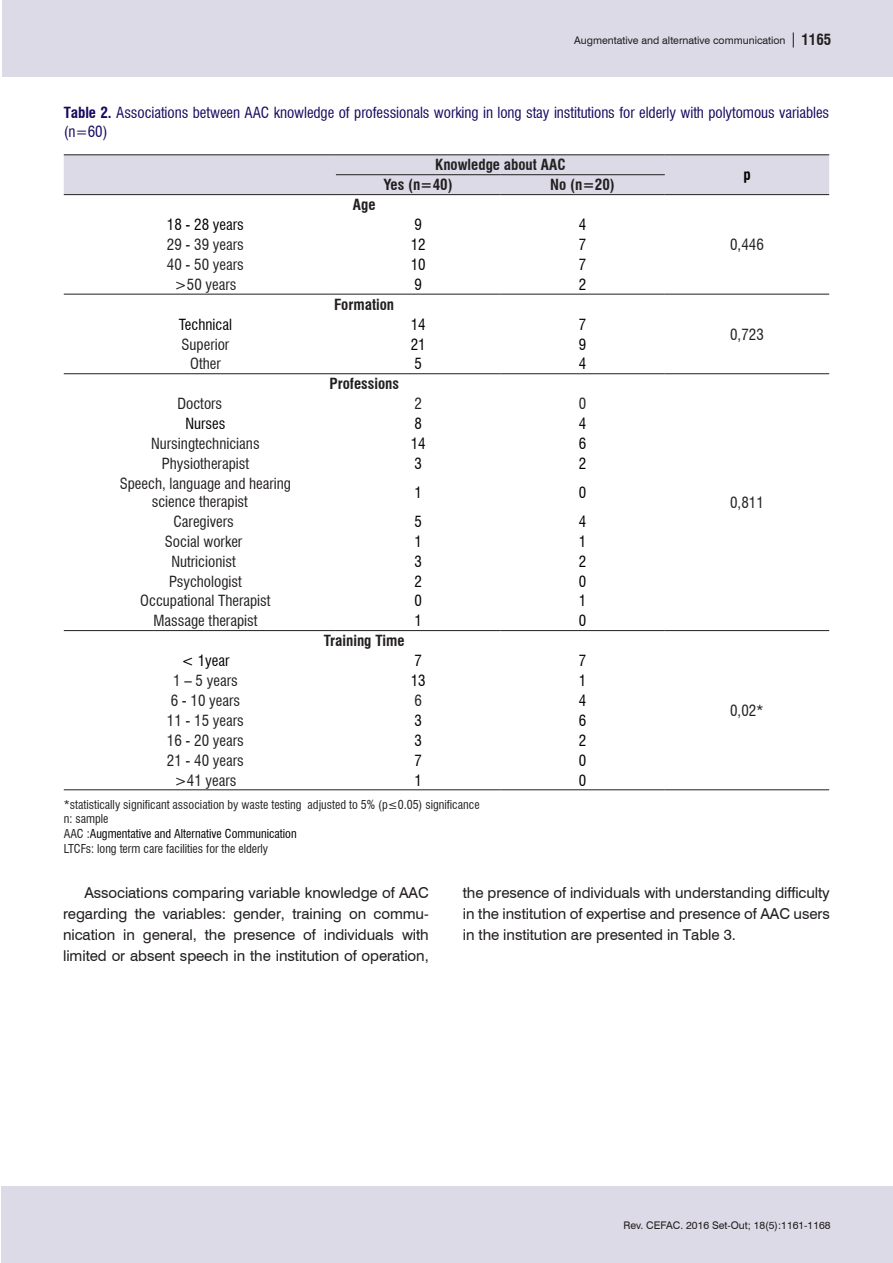
<style>
.page{position:relative;width:893px;height:1263px;background:#fff}
.page>*{position:absolute;margin:0;border:0;box-sizing:border-box;transform-origin:0 0}
.Corpo_do_texto_INGL{font:15px/21px "Swiss 721 BT";letter-spacing:-.005em;color:#231f20;text-align:justify}
.Texto_tabelas{font:condensed 15px/18px "Swiss 721 BT";color:#231f20}
.Titulo_tabelas_e_gr{font:condensed 15px/19.5px "Swiss 721 BT";letter-spacing:-.005em;color:#18085f}
.Texto_tabelas-2{font:condensed 15px "Swiss 721 BT";color:#000}
.Texto_tabelas-3{font:700 condensed 15px "Swiss 721 BT";color:#231f20}
.Texto_tabelas-4{font:700 condensed 15px "Swiss 721 BT";color:#222}
.Texto_tabelas-5{font:700 condensed 15px "Swiss 721 BT";color:#000}
.Legendas{font:condensed 12px "Swiss 721 BT";color:#222}
.Legendas-2{font:condensed 12px "Swiss 721 BT";color:#231f20}
.Legendas-3{font:condensed 12px "Swiss 721 BT";color:#000}
.t1{font:10.5px "Swiss 721 BT";color:#231f20}
.s1{font-size:15px}
.s2{font-weight:700;font-stretch:condensed;font-size:15px}
.s3{font-weight:700}
.s4{color:#231f20}
</style>
<div class="page">
<div style="left:1px;top:1186px;width:892px;height:77px;background:#dcdae7"></div>
<div style="left:2px;top:0;width:891px;height:77px;background:#dcdae7"></div>
<div style="left:64px;top:155px;width:765px;height:39px;background:#dcdae7"></div>
<hr style="left:64px;top:789px;width:272px;height:1px;background:#231f20">
<hr style="left:336px;top:789px;width:164px;height:1px;background:#231f20">
<hr style="left:500px;top:789px;width:165px;height:1px;background:#231f20">
<hr style="left:665px;top:789px;width:164px;height:1px;background:#231f20">
<hr style="left:336px;top:194px;width:164px;height:1px;background:#231f20">
<hr style="left:500px;top:194px;width:165px;height:1px;background:#231f20">
<hr style="left:336px;top:154px;width:164px;height:1px;background:#231f20">
<hr style="left:500px;top:154px;width:165px;height:1px;background:#231f20">
<hr style="left:336px;top:174px;width:164px;height:1px;background:#231f20">
<hr style="left:500px;top:174px;width:165px;height:1px;background:#231f20">
<hr style="left:64px;top:154px;width:272px;height:1px;background:#231f20">
<hr style="left:64px;top:194px;width:272px;height:1px;background:#231f20">
<hr style="left:665px;top:154px;width:164px;height:1px;background:#231f20">
<hr style="left:665px;top:194px;width:164px;height:1px;background:#231f20">
<hr style="left:64px;top:294px;width:272px;height:1px;background:#231f20">
<hr style="left:336px;top:294px;width:164px;height:1px;background:#231f20">
<hr style="left:500px;top:294px;width:165px;height:1px;background:#231f20">
<hr style="left:665px;top:294px;width:164px;height:1px;background:#231f20">
<hr style="left:64px;top:373px;width:272px;height:1px;background:#231f20">
<hr style="left:336px;top:373px;width:164px;height:1px;background:#231f20">
<hr style="left:500px;top:373px;width:165px;height:1px;background:#231f20">
<hr style="left:665px;top:373px;width:164px;height:1px;background:#231f20">
<hr style="left:64px;top:630px;width:272px;height:1px;background:#231f20">
<hr style="left:336px;top:630px;width:164px;height:1px;background:#231f20">
<hr style="left:500px;top:630px;width:165px;height:1px;background:#231f20">
<hr style="left:665px;top:630px;width:164px;height:1px;background:#231f20">
<p class="t1" style="left:574px;top:33px;width:259px">Augmentative and alternative communication <span class="s1">|</span> <span class="s2">1165</span></p>
<p class="Titulo_tabelas_e_gr" style="left:64px;top:102px;width:767px"><span class="s3">Table 2.</span> Associations between AAC knowledge of professionals working in long stay institutions for elderly with polytomous variables (n=60)</p>
<p class="Texto_tabelas-4" style="left:435px;top:156px;width:132px">Knowledge about AAC</p>
<p class="Texto_tabelas-5" style="left:743px;top:166px;width:9px">p</p>
<p class="Texto_tabelas-3" style="left:384px;top:176px;width:71px">Yes (n=40)</p>
<p class="Texto_tabelas-3" style="left:550px;top:176px;width:66px">No (n=20)</p>
<p class="Texto_tabelas-3" style="left:353px;top:196px;width:24px">Age</p>
<p class="Texto_tabelas-2" style="left:167px;top:216px;width:79px">18 - 28 years</p>
<p class="Texto_tabelas-2" style="left:414px;top:216px;width:9px">9</p>
<p class="Texto_tabelas-2" style="left:579px;top:216px;width:9px">4</p>
<p class="Texto_tabelas" style="left:167px;top:236px;width:79px">29 - 39 years</p>
<p class="Texto_tabelas-2" style="left:411px;top:236px;width:16px">12</p>
<p class="Texto_tabelas-2" style="left:579px;top:236px;width:9px">7</p>
<p class="Texto_tabelas" style="left:167px;top:255px;width:79px">40 - 50 years</p>
<p class="Texto_tabelas-2" style="left:411px;top:256px;width:16px">10</p>
<p class="Texto_tabelas-2" style="left:579px;top:256px;width:9px">7</p>
<p class="Texto_tabelas" style="left:174px;top:275px;width:64px">&gt;50 years</p>
<p class="Texto_tabelas-2" style="left:414px;top:275px;width:9px">9</p>
<p class="Texto_tabelas-2" style="left:579px;top:275px;width:9px">2</p>
<p class="Texto_tabelas-3" style="left:334px;top:295px;width:61px">Formation</p>
<p class="Texto_tabelas-2" style="left:179px;top:315px;width:55px">Technical</p>
<p class="Texto_tabelas-2" style="left:411px;top:315px;width:16px">14</p>
<p class="Texto_tabelas-2" style="left:579px;top:315px;width:9px">7</p>
<p class="Texto_tabelas" style="left:182px;top:335px;width:49px">Superior</p>
<p class="Texto_tabelas-2" style="left:411px;top:335px;width:16px">21</p>
<p class="Texto_tabelas-2" style="left:579px;top:335px;width:9px">9</p>
<p class="Texto_tabelas" style="left:190px;top:355px;width:32px">Other</p>
<p class="Texto_tabelas-2" style="left:414px;top:355px;width:9px">5</p>
<p class="Texto_tabelas-2" style="left:579px;top:355px;width:9px">4</p>
<p class="Texto_tabelas-3" style="left:329px;top:375px;width:71px">Professions</p>
<p class="Texto_tabelas" style="left:177px;top:395px;width:46px">Doctors</p>
<p class="Texto_tabelas" style="left:414px;top:395px;width:9px">2</p>
<p class="Texto_tabelas" style="left:579px;top:395px;width:9px">0</p>
<p class="Texto_tabelas-2" style="left:185px;top:415px;width:42px">Nurses</p>
<p class="Texto_tabelas-2" style="left:414px;top:415px;width:9px">8</p>
<p class="Texto_tabelas-2" style="left:579px;top:415px;width:9px">4</p>
<p class="Texto_tabelas" style="left:151px;top:435px;width:110px">Nursingtechnicians</p>
<p class="Texto_tabelas-2" style="left:411px;top:435px;width:16px">14</p>
<p class="Texto_tabelas-2" style="left:579px;top:435px;width:9px">6</p>
<p class="Texto_tabelas" style="left:162px;top:455px;width:89px">Physiotherapist</p>
<p class="Texto_tabelas-2" style="left:414px;top:455px;width:9px">3</p>
<p class="Texto_tabelas-2" style="left:579px;top:455px;width:9px">2</p>
<p class="Texto_tabelas" style="left:152px;top:474px;width:141px;text-indent:-32px">Speech, language and hearing science therapist</p>
<p class="Texto_tabelas-2" style="left:414px;top:483px;width:9px">1</p>
<p class="Texto_tabelas-2" style="left:579px;top:483px;width:9px">0</p>
<p class="Texto_tabelas" style="left:173px;top:512px;width:62px">Caregivers</p>
<p class="Texto_tabelas-2" style="left:414px;top:512px;width:9px">5</p>
<p class="Texto_tabelas-2" style="left:579px;top:512px;width:9px">4</p>
<p class="Texto_tabelas" style="left:165px;top:532px;width:79px">Social worker</p>
<p class="Texto_tabelas-2" style="left:414px;top:532px;width:9px">1</p>
<p class="Texto_tabelas-2" style="left:579px;top:532px;width:9px">1</p>
<p class="Texto_tabelas" style="left:171px;top:552px;width:66px">Nutricionist</p>
<p class="Texto_tabelas-2" style="left:414px;top:552px;width:9px">3</p>
<p class="Texto_tabelas-2" style="left:579px;top:552px;width:9px">2</p>
<p class="Texto_tabelas" style="left:169px;top:572px;width:74px">Psychologist</p>
<p class="Texto_tabelas-2" style="left:414px;top:572px;width:9px">2</p>
<p class="Texto_tabelas-2" style="left:579px;top:572px;width:9px">0</p>
<p class="Texto_tabelas" style="left:140px;top:592px;width:132px">Occupational Therapist</p>
<p class="Texto_tabelas-2" style="left:414px;top:592px;width:9px">0</p>
<p class="Texto_tabelas-2" style="left:579px;top:592px;width:9px">1</p>
<p class="Texto_tabelas" style="left:153px;top:612px;width:106px">Massage therapist</p>
<p class="Texto_tabelas-2" style="left:414px;top:612px;width:9px">1</p>
<p class="Texto_tabelas-2" style="left:579px;top:612px;width:9px">0</p>
<p class="Texto_tabelas-3" style="left:324px;top:632px;width:82px">Training Time</p>
<p class="Texto_tabelas" style="left:730px;top:236px;width:35px">0,446</p>
<p class="Texto_tabelas" style="left:730px;top:325px;width:35px">0,723</p>
<p class="Texto_tabelas" style="left:730px;top:493px;width:35px">0,811</p>
<p class="Texto_tabelas-2" style="left:181px;top:652px;width:50px">&lt; 1year</p>
<p class="Texto_tabelas-2" style="left:414px;top:652px;width:9px">7</p>
<p class="Texto_tabelas-2" style="left:579px;top:652px;width:9px">7</p>
<p class="Texto_tabelas" style="left:173px;top:672px;width:66px">1 – 5 years</p>
<p class="Texto_tabelas-2" style="left:411px;top:672px;width:16px">13</p>
<p class="Texto_tabelas-2" style="left:579px;top:672px;width:9px">1</p>
<p class="Texto_tabelas" style="left:171px;top:691px;width:71px">6 - 10 years</p>
<p class="Texto_tabelas" style="left:414px;top:691px;width:9px">6</p>
<p class="Texto_tabelas-2" style="left:579px;top:691px;width:9px">4</p>
<p class="Texto_tabelas" style="left:167px;top:711px;width:79px">11 - 15 years</p>
<p class="Texto_tabelas-2" style="left:414px;top:711px;width:9px">3</p>
<p class="Texto_tabelas-2" style="left:579px;top:711px;width:9px">6</p>
<p class="Texto_tabelas" style="left:167px;top:731px;width:79px">16 - 20 years</p>
<p class="Texto_tabelas-2" style="left:414px;top:731px;width:9px">3</p>
<p class="Texto_tabelas-2" style="left:579px;top:731px;width:9px">2</p>
<p class="Texto_tabelas" style="left:167px;top:751px;width:79px">21 - 40 years</p>
<p class="Texto_tabelas-2" style="left:414px;top:751px;width:9px">7</p>
<p class="Texto_tabelas-2" style="left:579px;top:751px;width:9px">0</p>
<p class="Texto_tabelas" style="left:174px;top:771px;width:64px">&gt;41 years</p>
<p class="Texto_tabelas-2" style="left:414px;top:771px;width:9px">1</p>
<p class="Texto_tabelas-2" style="left:579px;top:771px;width:9px">0</p>
<p class="Legendas" style="left:64px;top:797px;width:417px"><span class="s4">*s</span>tatistically significant association by waste testing adjusted to 5% (p<span class="s4">≤</span>0.05) significance</p>
<p class="Legendas-2" style="left:64px;top:812px;width:46px">n: sample</p>
<p class="Legendas-3" style="left:64px;top:826px;width:234px"><span class="s4">AAC :</span>Augmentative and Alternative Communication</p>
<p class="Legendas-2" style="left:64px;top:841px;width:206px">LTCFs: long term care facilities for the elderly</p>
<p class="Corpo_do_texto_INGL" style="left:63px;top:882px;width:367px;text-indent:21px">Associations comparing variable knowledge of AAC regarding the variables: gender, training on commu&shy;nication in general, the presence of individuals with limited or absent speech in the institution of operation,</p>
<p class="Corpo_do_texto_INGL" style="left:463px;top:882px;width:369px">the presence of individuals with understanding difficulty in the institution of expertise and presence of AAC users in the institution are presented in Table 3.</p>
<p class="Texto_tabelas" style="left:730px;top:701px;width:35px">0,02*</p>
<p class="t1" style="left:623px;top:1218px;width:209px">Rev. CEFAC. 2016 Set-Out; 18(5):1161-1168</p>
</div>
